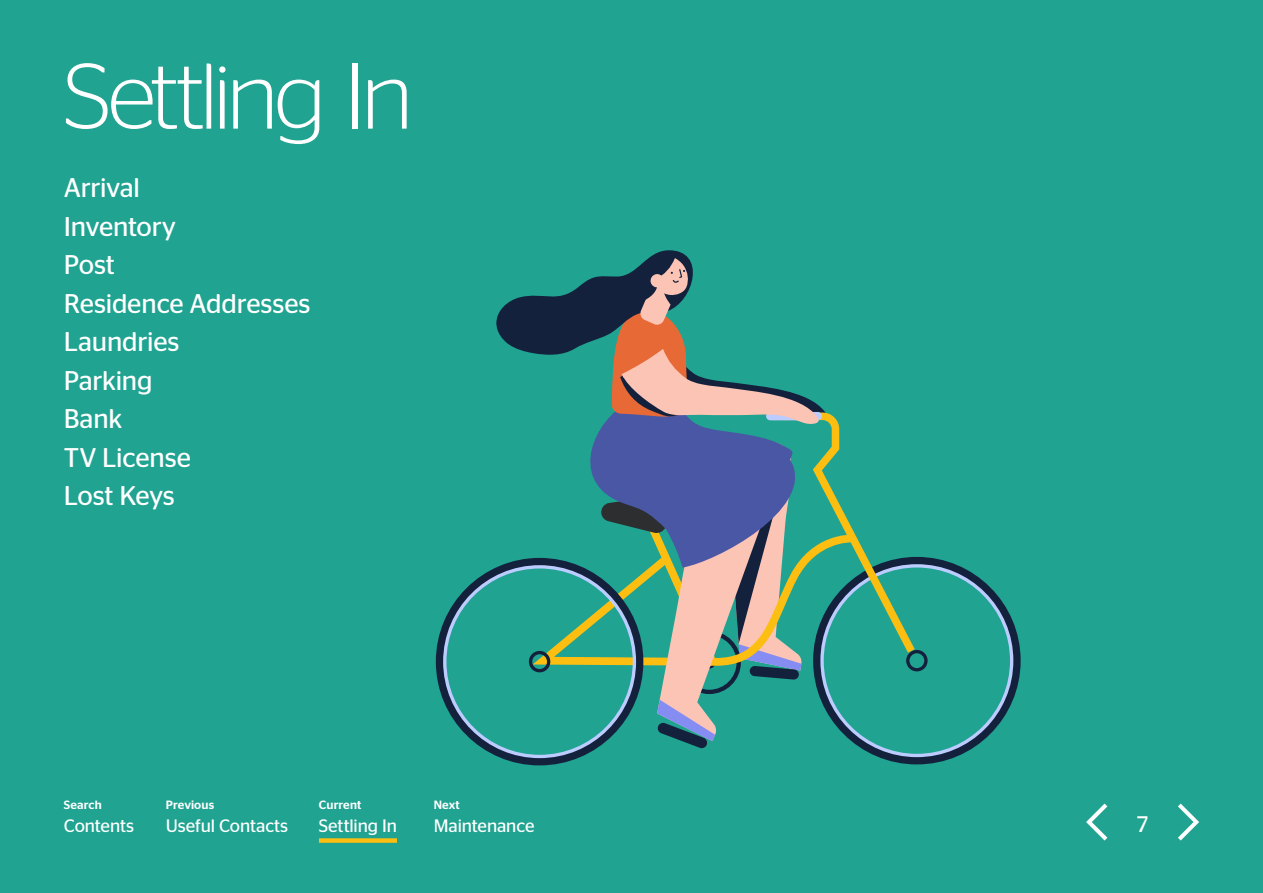
<style>
.page{position:relative;width:1263px;height:893px;background:#20a391}
.page>*{position:absolute;margin:0;border:0;box-sizing:border-box;transform-origin:0 0}
.Headline{font:300 93px "Stag Sans";letter-spacing:-.05em;color:#fff}
.Contents_medium{font:27px "Stag Sans";letter-spacing:-.01em;color:#fff}
.t1{font:22.5px "Stag Sans";color:#fff}
.t2{font:18px "Stag Sans";letter-spacing:-.005em;color:#fff}
.t3{font:500 12px "Stag Sans";letter-spacing:.01em;color:#fff}
</style>
<div class="page">
<svg style="left:1086px;top:804px;width:21px;height:36px"></svg>
<svg style="left:1178px;top:804px;width:21px;height:36px"></svg>
<div style="left:319px;top:838px;width:78px;height:5px;background:#fdbe12"></div>
<svg style="left:436px;top:250px;width:585px;height:515px"></svg>
<p class="Headline" style="left:64px;top:45px;width:351px">Settling In</p>
<p class="Contents_medium" style="left:64px;top:172px;width:78px">Arrival</p>
<p class="Contents_medium" style="left:64px;top:211px;width:114px">Inventory</p>
<p class="Contents_medium" style="left:64px;top:249px;width:52px">Post</p>
<p class="Contents_medium" style="left:64px;top:288px;width:248px">Residence Addresses</p>
<p class="Contents_medium" style="left:64px;top:326px;width:117px">Laundries</p>
<p class="Contents_medium" style="left:64px;top:365px;width:90px">Parking</p>
<p class="Contents_medium" style="left:64px;top:403px;width:60px">Bank</p>
<p class="Contents_medium" style="left:64px;top:442px;width:129px">TV License</p>
<p class="Contents_medium" style="left:64px;top:480px;width:113px">Lost Keys</p>
<p class="t3" style="left:64px;top:798px;width:39px">Search</p>
<p class="t3" style="left:166px;top:798px;width:50px">Previous</p>
<p class="t3" style="left:319px;top:798px;width:44px">Current</p>
<p class="t3" style="left:434px;top:798px;width:28px">Next</p>
<p class="t2" style="left:64px;top:815px;width:72px">Contents</p>
<p class="t2" style="left:166px;top:815px;width:124px">Useful Contacts</p>
<p class="t2" style="left:319px;top:815px;width:80px">Settling In</p>
<p class="t2" style="left:434px;top:815px;width:102px">Maintenance</p>
<p class="t1" style="left:1137px;top:811px;width:13px">7</p>
</div>
